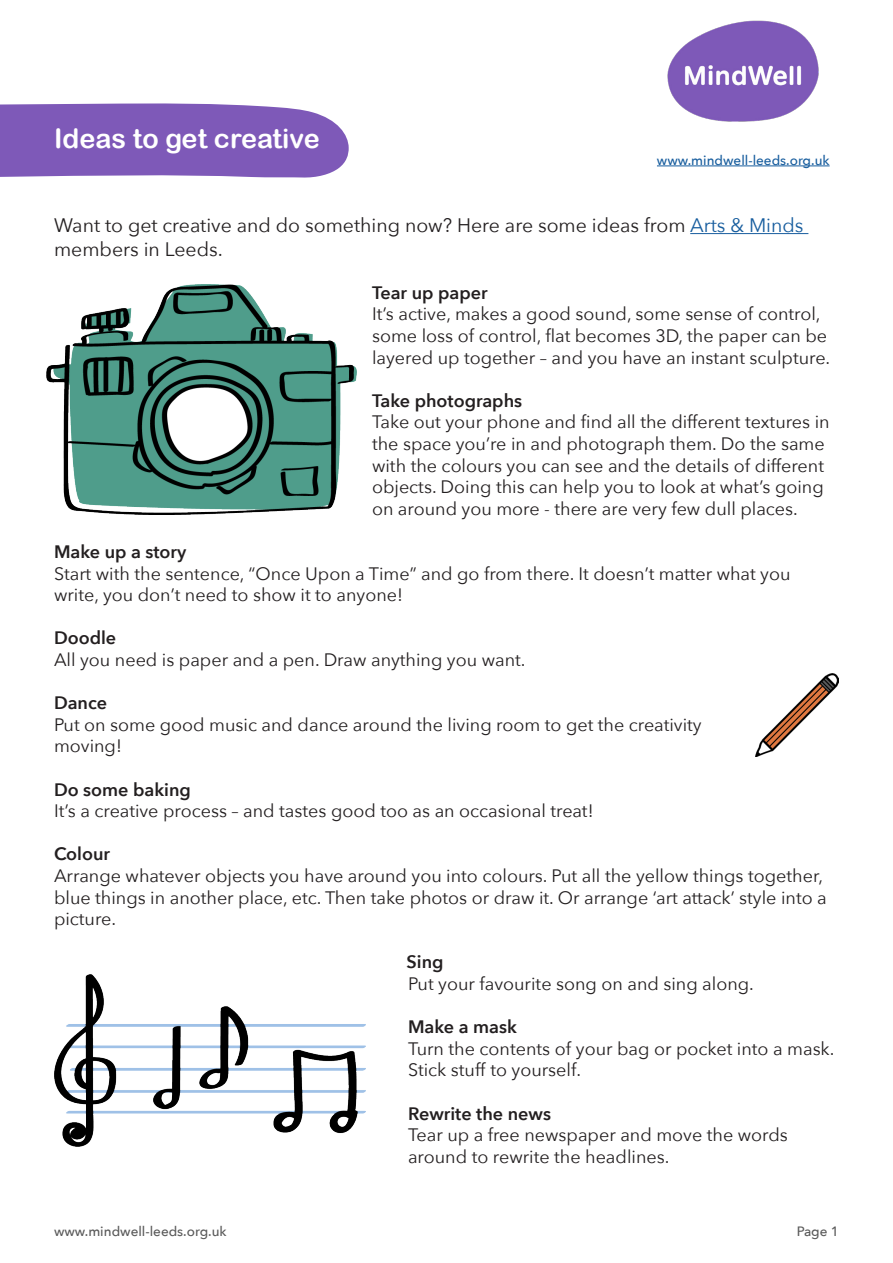
<style>
.page{position:relative;width:893px;height:1263px;background:#fff}
.page>*{position:absolute;margin:0;border:0;box-sizing:border-box;transform-origin:0 0}
.t1{font:27px "Arial Rounded MT Bold";color:#fff}
.t2{font:19.5px/23.4px "Avenir Next";color:#231f20}
.t3{font:18px/21.6px "Avenir Next";color:#231f20}
.t4{font:600 18px "Avenir Next";color:#231f20}
.t5{font:500 13.5px "Avenir Next";color:#595959}
.t6{font:500 13.5px "Avenir Next";color:#175d9e}
.s1{color:#175d9e}
</style>
<div class="page">
<svg style="left:0;top:103px;width:349px;height:75px;background:#8866bd"></svg>
<hr style="left:657px;top:166px;width:173px;height:1px;background:#175d9e">
<img style="left:667px;top:20px;width:152px;height:102px">
<hr style="left:690px;top:233px;width:118px;height:1px;background:#175d9e">
<img style="left:47px;top:285px;width:309px;height:230px">
<img style="left:755px;top:674px;width:84px;height:83px">
<img style="left:54px;top:974px;width:312px;height:172px">
<h1 class="t1" style="left:54px;top:122px;width:267px">Ideas to get creative</h1>
<p class="t6" style="left:657px;top:149px;width:174px">www.mindwell-leeds.org.uk</p>
<p class="t2" style="left:54px;top:213px;width:751px">Want to get creative and do something now? Here are some ideas from <span class="s1">Arts &amp; Minds </span>members in Leeds.</p>
<p class="t4" style="left:372px;top:277px;width:117px">Tear up paper</p>
<p class="t3" style="left:372px;top:302px;width:460px">It’s active, makes a good sound, some sense of control, some loss of control, flat becomes 3D, the paper can be layered up together – and you have an instant sculpture.</p>
<p class="t4" style="left:372px;top:385px;width:152px">Take photographs</p>
<p class="t3" style="left:372px;top:410px;width:459px">Take out your phone and find all the different textures in the space you’re in and photograph them. Do the same with the colours you can see and the details of different objects. Doing this can help you to look at what’s going on around you more - there are very few dull places.</p>
<p class="t4" style="left:54px;top:536px;width:134px">Make up a story</p>
<p class="t3" style="left:54px;top:562px;width:738px">Start with the sentence, “Once Upon a Time” and go from there. It doesn’t matter what you write, you don’t need to show it to anyone!</p>
<p class="t4" style="left:54px;top:623px;width:64px">Doodle</p>
<p class="t3" style="left:54px;top:648px;width:473px">All you need is paper and a pen. Draw anything you want.</p>
<p class="t4" style="left:54px;top:687px;width:55px">Dance</p>
<p class="t3" style="left:54px;top:713px;width:649px">Put on some good music and dance around the living room to get the creativity moving!</p>
<p class="t4" style="left:54px;top:774px;width:138px">Do some baking</p>
<p class="t3" style="left:54px;top:799px;width:541px">It’s a creative process – and tastes good too as an occasional treat!</p>
<p class="t4" style="left:54px;top:839px;width:58px">Colour</p>
<p class="t3" style="left:54px;top:864px;width:774px">Arrange whatever objects you have around you into colours. Put all the yellow things together, blue things in another place, etc. Then take photos or draw it. Or arrange ‘art attack’ style into a picture.</p>
<p class="t4" style="left:406px;top:947px;width:39px">Sing</p>
<p class="t3" style="left:408px;top:972px;width:347px">Put your favourite song on and sing along.</p>
<p class="t4" style="left:408px;top:1011px;width:110px">Make a mask</p>
<p class="t3" style="left:408px;top:1037px;width:428px">Turn the contents of your bag or pocket into a mask.<br>Stick stuff to yourself.</p>
<p class="t4" style="left:408px;top:1098px;width:144px">Rewrite the news</p>
<p class="t3" style="left:408px;top:1123px;width:381px">Tear up a free newspaper and move the words around to rewrite the headlines.</p>
<p class="t5" style="left:54px;top:1220px;width:174px">www.mindwell-leeds.org.uk</p>
<p class="t5" style="left:797px;top:1220px;width:44px">Page 1</p>
</div>
